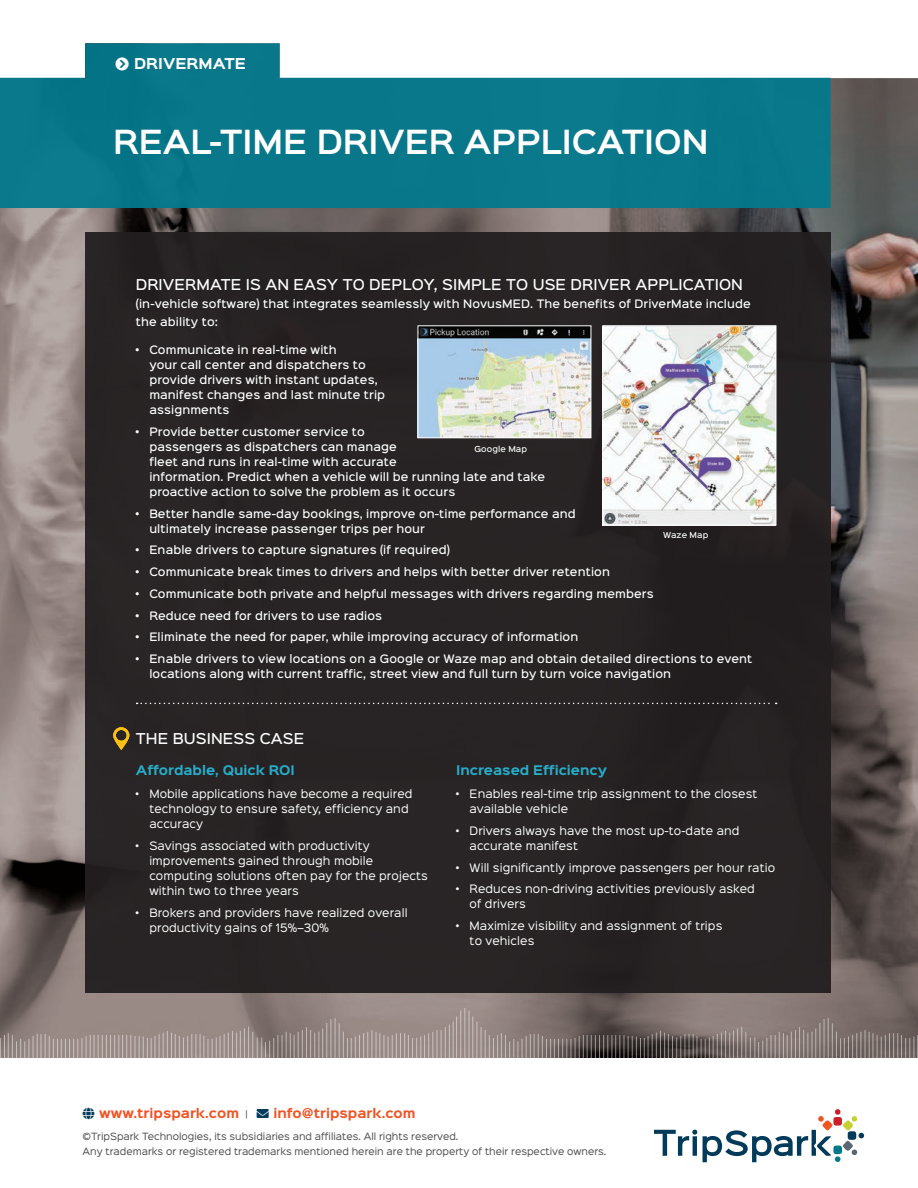
<style>
.page{position:relative;width:918px;height:1188px;background:#fff}
.page>*{position:absolute;margin:0;border:0;box-sizing:border-box;transform-origin:0 0}
.t1{font:600 30px "Sinkin Sans 600";color:#fff}
.t2{font:500 13.5px "Sinkin Sans 500";letter-spacing:.01em;color:#fff}
.t3{font:700 13.5px "Sinkin Sans 700";color:#fff}
.t4{font:700 12px "Sinkin Sans 700";color:#27adc9}
.t5{font:700 12px "Sinkin Sans 700";color:#f05424}
.t6{font:500 10.5px/15px "Sinkin Sans 500";letter-spacing:.01em;color:#fff}
.t7{font:10.5px/15px "Sinkin Sans 400";letter-spacing:.01em;color:#fff}
.t8{font:9px/15px "Sinkin Sans 400";color:#4b4c4d}
.t9{font:500 7.5px "Sinkin Sans 500";letter-spacing:.01em;color:#fff}
.s1{color:#033d5b}
.s2{font-family:"Sinkin Sans 400";font-weight:400;font-size:9px;color:#4b4c4d}
</style>
<div class="page">
<img style="left:0;top:78px;width:918px;height:980px">
<svg style="left:0;top:43px;width:831px;height:165px;fill:#09788b"></svg>
<div style="left:85px;top:232px;width:746px;height:761px;background:#231f20"></div>
<svg style="left:137px;top:703px;width:640px;height:1px"></svg>
<svg style="left:113px;top:727px;width:16px;height:23px"></svg>
<img style="left:605px;top:327px;width:169px;height:196px">
<div style="left:603px;top:325px;width:173px;height:200px;border:1px solid #fff"></div>
<img style="left:419px;top:327px;width:170px;height:109px">
<div style="left:417px;top:325px;width:174px;height:113px;border:1px solid #fff"></div>
<hr style="left:306px;top:1027px;width:1px;height:31px;background:#fff">
<hr style="left:453px;top:1022px;width:1px;height:36px;background:#fff">
<hr style="left:445px;top:1027px;width:1px;height:31px;background:#fff">
<hr style="left:449px;top:1024px;width:1px;height:34px;background:#fff">
<hr style="left:248px;top:1027px;width:1px;height:31px;background:#fff">
<hr style="left:244px;top:1028px;width:1px;height:30px;background:#fff">
<svg style="left:0;top:1031px;width:241px;height:27px"></svg>
<svg style="left:252px;top:1030px;width:51px;height:28px"></svg>
<hr style="left:322px;top:1028px;width:1px;height:30px;background:#fff">
<hr style="left:331px;top:1019px;width:1px;height:39px;background:#fff">
<hr style="left:326px;top:1023px;width:1px;height:35px;background:#fff">
<svg style="left:310px;top:1030px;width:9px;height:28px"></svg>
<hr style="left:335px;top:1018px;width:1px;height:40px;background:#fff">
<hr style="left:339px;top:1023px;width:1px;height:35px;background:#fff">
<svg style="left:343px;top:1030px;width:99px;height:28px"></svg>
<hr style="left:456px;top:1017px;width:1px;height:41px;background:#fff">
<hr style="left:472px;top:1017px;width:1px;height:41px;background:#fff">
<hr style="left:464px;top:1009px;width:1px;height:49px;background:#fff">
<hr style="left:481px;top:1027px;width:1px;height:31px;background:#fff">
<hr style="left:460px;top:1011px;width:1px;height:47px;background:#fff">
<hr style="left:477px;top:1022px;width:1px;height:36px;background:#fff">
<hr style="left:469px;top:1011px;width:1px;height:47px;background:#fff">
<hr style="left:799px;top:1027px;width:1px;height:31px;background:#fff">
<hr style="left:741px;top:1027px;width:1px;height:31px;background:#fff">
<hr style="left:737px;top:1028px;width:1px;height:30px;background:#fff">
<svg style="left:485px;top:1030px;width:249px;height:28px"></svg>
<svg style="left:745px;top:1030px;width:51px;height:28px"></svg>
<hr style="left:815px;top:1028px;width:1px;height:30px;background:#fff">
<hr style="left:824px;top:1019px;width:1px;height:39px;background:#fff">
<hr style="left:820px;top:1023px;width:1px;height:35px;background:#fff">
<svg style="left:803px;top:1030px;width:10px;height:28px"></svg>
<hr style="left:828px;top:1018px;width:1px;height:40px;background:#fff">
<hr style="left:832px;top:1023px;width:1px;height:35px;background:#fff">
<svg style="left:836px;top:1030px;width:82px;height:28px"></svg>
<svg style="left:654px;top:1130px;width:43px;height:26px"></svg>
<svg style="left:703px;top:1109px;width:161px;height:53px"></svg>
<svg style="left:116px;top:57px;width:13px;height:13px"></svg>
<p class="t3" style="left:115px;top:56px;width:132px">❖□■●▼ DRIVERMATE</p>
<h1 class="t1" style="left:113px;top:115px;width:597px">REAL-TIME DRIVER APPLICATION</h1>
<p class="t2" style="left:136px;top:273px;width:609px">DRIVERMATE IS AN EASY TO DEPLOY, SIMPLE TO USE DRIVER APPLICATION</p>
<p class="t6" style="left:136px;top:294px;width:616px;line-height:18px">(in-vehicle software) that integrates seamlessly with NovusMED. The benefits of DriverMate include the ability to:</p>
<p class="t6" style="left:149px;top:342px;width:237px;text-indent:-14px">• Communicate in real-time with<br>your call center and dispatchers to provide drivers with instant updates, manifest changes and last minute trip assignments</p>
<p class="t6" style="left:149px;top:423px;width:397px;text-indent:-14px">• Provide better customer service to<br>passengers as dispatchers can manage<br>fleet and runs in real-time with accurate<br>information. Predict when a vehicle will be running late and take proactive action to solve the problem as it occurs</p>
<p class="t6" style="left:149px;top:505px;width:428px;text-indent:-14px">• Better handle same-day bookings, improve on-time performance and ultimately increase passenger trips per hour</p>
<p class="t6" style="left:136px;top:542px;width:316px">• Enable drivers to capture signatures (if required)</p>
<p class="t6" style="left:136px;top:564px;width:476px">• Communicate break times to drivers and helps with better driver retention</p>
<p class="t6" style="left:136px;top:585px;width:519px">• Communicate both private and helpful messages with drivers regarding members</p>
<p class="t6" style="left:136px;top:607px;width:248px">• Reduce need for drivers to use radios</p>
<p class="t6" style="left:136px;top:629px;width:444px">• Eliminate the need for paper, while improving accuracy of information</p>
<p class="t6" style="left:149px;top:651px;width:605px;text-indent:-14px">• Enable drivers to view locations on a Google or Waze map and obtain detailed directions to event locations along with current traffic, street view and full turn by turn voice navigation</p>
<p class="t9" style="left:474px;top:443px;width:54px">Google Map</p>
<p class="t9" style="left:663px;top:528px;width:47px">Waze Map</p>
<p class="t2" style="left:136px;top:726px;width:170px">THE BUSINESS CASE</p>
<p class="t4" style="left:136px;top:764px;width:161px">Affordable, Quick ROI</p>
<p class="t7" style="left:149px;top:785px;width:265px;text-indent:-14px">• Mobile applications have become a required technology to ensure safety, efficiency and accuracy</p>
<p class="t7" style="left:149px;top:837px;width:280px;text-indent:-14px">• Savings associated with productivity improvements gained through mobile computing solutions often pay for the projects within two to three years</p>
<p class="t7" style="left:149px;top:904px;width:260px;text-indent:-14px">• Brokers and providers have realized overall productivity gains of 15%–30%</p>
<p class="t4" style="left:456px;top:764px;width:152px">Increased Efficiency</p>
<p class="t7" style="left:470px;top:785px;width:289px;text-indent:-14px">• Enables real-time trip assignment to the closest available vehicle</p>
<p class="t7" style="left:470px;top:822px;width:271px;text-indent:-14px">• Drivers always have the most up-to-date and accurate manifest</p>
<p class="t7" style="left:456px;top:859px;width:320px">• Will significantly improve passengers per hour ratio</p>
<p class="t7" style="left:470px;top:881px;width:287px;text-indent:-14px">• Reduces non-driving activities previously asked of drivers</p>
<p class="t7" style="left:470px;top:917px;width:254px;text-indent:-14px">• Maximize visibility and assignment of trips to vehicles</p>
<p class="t5" style="left:83px;top:1107px;width:167px"><span class="s1">●□</span> www.tripspark.com <span class="s2">|</span></p>
<p class="t5" style="left:273px;top:1107px;width:144px">info@ tripspark. com</p>
<p class="t8" style="left:83px;top:1129px;width:525px">©TripSpark Technologies, its subsidiaries and affiliates. All rights reserved.<br>Any trademarks or registered trademarks mentioned herein are the property of their respective owners.</p>
</div>
